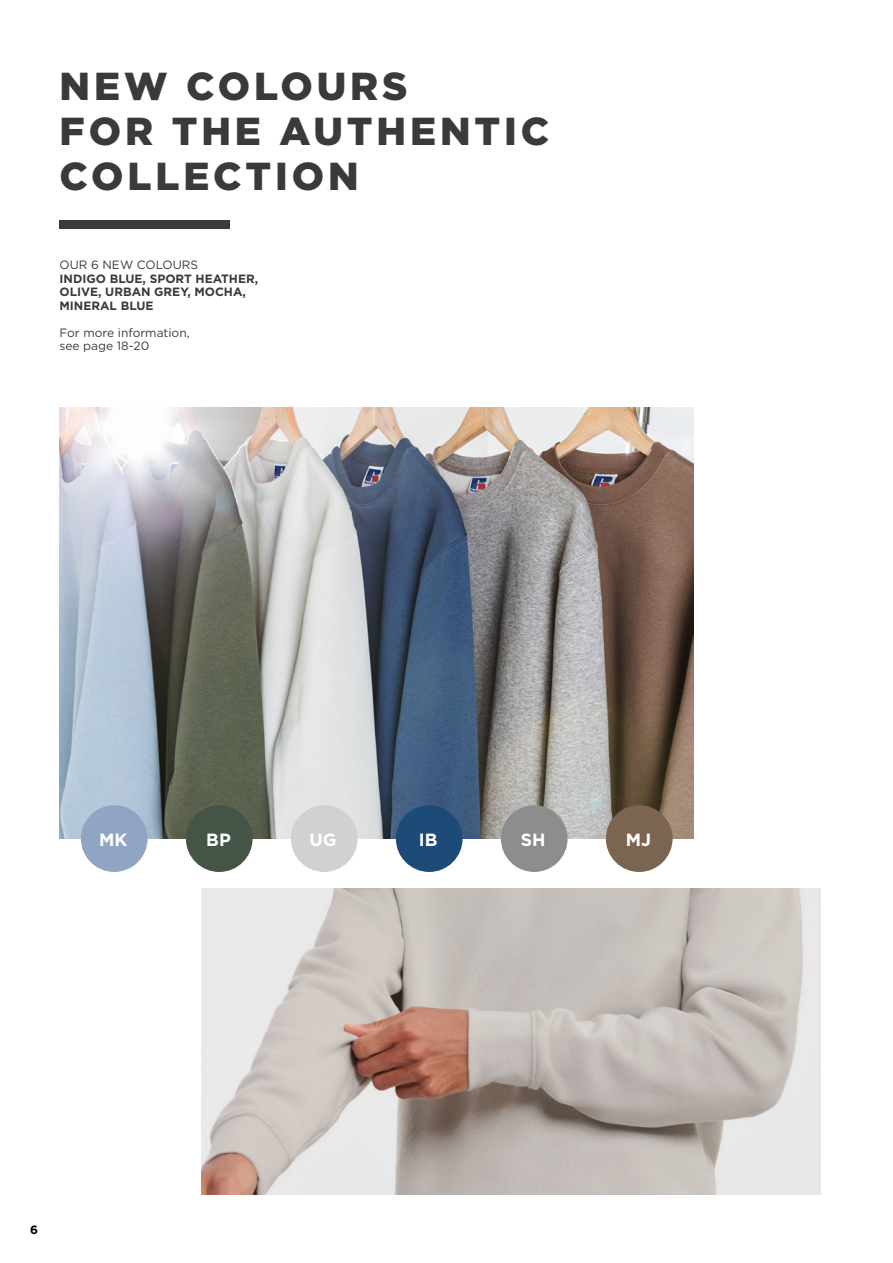
<style>
.page{position:relative;width:893px;height:1263px;background:#fff}
.page>*{position:absolute;margin:0;border:0;box-sizing:border-box;transform-origin:0 0}
.t1{font:900 39px/45px "Gotham";letter-spacing:.1em;color:#3a3a39}
.t2{font:700 17.7px "Gotham";color:#fff}
.t3{font:700 12px/13.5px "Gotham";color:#3a3a39}
.t4{font:12px/13.5px "Gotham";color:#3a3a39}
.t5{font:700 12px "Gotham";color:#000}
</style>
<div class="page">
<img style="left:60px;top:407px;width:634px;height:432px">
<img style="left:201px;top:889px;width:620px;height:306px">
<div style="left:606px;top:805px;width:67px;height:67px;background:#7b6450;border-radius:50%"></div>
<div style="left:186px;top:805px;width:67px;height:67px;background:#445547;border-radius:50%"></div>
<div style="left:396px;top:805px;width:67px;height:67px;background:#1d4b78;border-radius:50%"></div>
<div style="left:81px;top:805px;width:67px;height:67px;background:#90a5c4;border-radius:50%"></div>
<div style="left:501px;top:805px;width:67px;height:67px;background:#8d8d8e;border-radius:50%"></div>
<div style="left:291px;top:805px;width:67px;height:67px;background:#d0d1d2;border-radius:50%"></div>
<div style="left:60px;top:220px;width:170px;height:8px;background:#3a3a39"></div>
<h1 class="t1" style="left:60px;top:63px;width:491px">NEW COLOURS<br>FOR THE AUTHENTIC<br>COLLECTION</h1>
<p class="t4" style="left:60px;top:258px;width:140px">OUR 6 NEW COLOURS</p>
<p class="t3" style="left:60px;top:271px;width:200px">INDIGO BLUE, SPORT HEATHER,<br>OLIVE, URBAN GREY, MOCHA,<br>MINERAL BLUE</p>
<p class="t4" style="left:60px;top:325px;width:132px">For more information, see page 18-20</p>
<h2 class="t2" style="left:99px;top:828px;width:30px">MK</h2>
<h2 class="t2" style="left:206px;top:828px;width:26px">BP</h2>
<h2 class="t2" style="left:310px;top:828px;width:29px">UG</h2>
<h2 class="t2" style="left:419px;top:828px;width:20px">IB</h2>
<h2 class="t2" style="left:521px;top:828px;width:26px">SH</h2>
<h2 class="t2" style="left:626px;top:828px;width:27px">MJ</h2>
<p class="t5" style="left:30px;top:1221px;width:9px">6</p>
</div>
